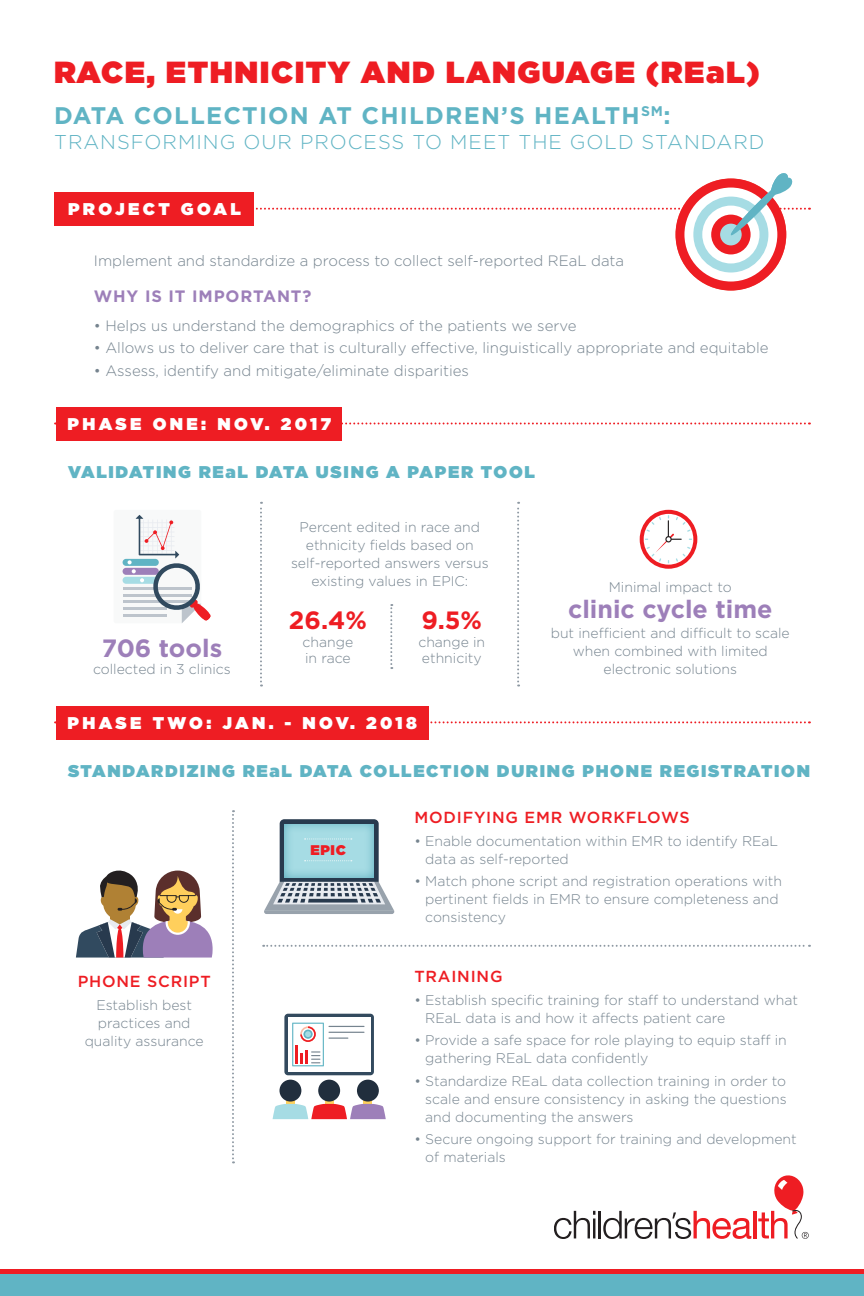
<style>
.page{position:relative;width:864px;height:1296px;background:#fff}
.page>*{position:absolute;margin:0;border:0;box-sizing:border-box;transform-origin:0 0}
.t1{font:900 30.5px "Gotham";letter-spacing:.05em;color:#ee1d23}
.t2{font:700 25px "Gotham";color:#9d7fb9}
.t3{font:700 25px "Gotham";color:#ee1d23}
.t4{font:700 24px "Gotham";letter-spacing:.05em;color:#60b4c4}
.t5{font:300 20px "Gotham";letter-spacing:.05em;color:#60b4c4}
.t6{font:900 17px "Gotham";letter-spacing:.1em;color:#60b4c4}
.t7{font:900 17px "Gotham";letter-spacing:.2em;color:#fff}
.t8{font:700 16.5px "Gotham";letter-spacing:.05em;color:#9d7fb9}
.t9{font:500 16px "Gotham";letter-spacing:.05em;color:#ee1d23}
.t10{font:300 15px "Gotham";color:#76848f}
.t11{font:300 14px/18px "Gotham";color:#76848f}
.t12{font:900 14px "Gotham";color:#ee1d23}
</style>
<div class="page">
<hr style="left:753px;top:1211px;width:4px;height:27px;background:#ee1d23">
<svg style="left:758px;top:1175px;width:51px;height:64px"></svg>
<svg style="left:554px;top:1211px;width:41px;height:28px"></svg>
<hr style="left:598px;top:1211px;width:3px;height:27px;background:#231f20">
<svg style="left:603px;top:1211px;width:148px;height:28px"></svg>
<svg style="left:55px;top:422px;width:755px;height:2px"></svg>
<svg style="left:55px;top:721px;width:755px;height:2px"></svg>
<svg style="left:232px;top:810px;width:2px;height:353px"></svg>
<svg style="left:260px;top:502px;width:2px;height:184px"></svg>
<svg style="left:263px;top:945px;width:547px;height:2px"></svg>
<svg style="left:517px;top:502px;width:2px;height:184px"></svg>
<div style="left:676px;top:179px;width:110px;height:112px;background:#ee1d23;border-radius:50%"></div>
<div style="left:684px;top:188px;width:93px;height:94px;background:#fff;border-radius:50%"></div>
<div style="left:693px;top:197px;width:75px;height:75px;background:#a6dce4;border-radius:50%"></div>
<div style="left:702px;top:206px;width:58px;height:57px;background:#fff;border-radius:50%"></div>
<div style="left:711px;top:215px;width:40px;height:39px;background:#ee1d23;border-radius:50%"></div>
<div style="left:720px;top:224px;width:22px;height:21px;background:#a6dce4;border-radius:50%"></div>
<svg style="left:256px;top:173px;width:554px;height:64px"></svg>
<svg style="left:390px;top:604px;width:2px;height:65px"></svg>
<svg style="left:122px;top:514px;width:89px;height:109px"></svg>
<div style="left:0;top:1274px;width:864px;height:22px;background:#60b4c4"></div>
<div style="left:0;top:1269px;width:864px;height:5px;background:#ee1d23"></div>
<svg style="left:264px;top:819px;width:130px;height:95px"></svg>
<div style="left:54px;top:192px;width:200px;height:34px;background:#ee1d23"></div>
<div style="left:56px;top:408px;width:286px;height:33px;background:#ee1d23"></div>
<div style="left:56px;top:707px;width:373px;height:33px;background:#ee1d23"></div>
<div style="left:284px;top:1014px;width:90px;height:61px;background:#334a5e;border-radius:4px"></div>
<div style="left:288px;top:1017px;width:82px;height:55px;background:#fff"></div>
<svg style="left:292px;top:1023px;width:56px;height:43px"></svg>
<hr style="left:329px;top:1026px;width:36px;height:1px;background:#76848f">
<hr style="left:329px;top:1032px;width:36px;height:1px;background:#76848f">
<svg style="left:286px;top:1101px;width:9px;height:3px"></svg>
<div style="left:325px;top:1094px;width:8px;height:11px;background:#fec859"></div>
<div style="left:364px;top:1094px;width:8px;height:11px;background:#fed05b"></div>
<svg style="left:273px;top:1104px;width:113px;height:15px;background:#c692a6"></svg>
<div style="left:279px;top:1080px;width:22px;height:22px;background:#212e3d;border-radius:50%"></div>
<div style="left:318px;top:1080px;width:22px;height:22px;background:#212e3d;border-radius:50%"></div>
<div style="left:357px;top:1080px;width:22px;height:22px;background:#212e3d;border-radius:50%"></div>
<svg style="left:76px;top:870px;width:137px;height:88px"></svg>
<svg style="left:640px;top:510px;width:57px;height:59px"></svg>
<svg style="left:644px;top:514px;width:49px;height:51px"></svg>
<svg style="left:645px;top:515px;width:47px;height:48px"></svg>
<p class="t1" style="left:54px;top:50px;width:707px">RACE, ETHNICITY AND LANGUAGE (REaL)</p>
<p class="t4" style="left:54px;top:100px;width:618px">DATA COLLECTION AT CHILDREN’S HEALTH<sup>SM</sup>:</p>
<p class="t5" style="left:54px;top:129px;width:712px">TRANSFORMING OUR PROCESS TO MEET THE GOLD STANDARD</p>
<p class="t7" style="left:68px;top:197px;width:175px">PROJECT GOAL</p>
<p class="t10" style="left:94px;top:251px;width:532px">Implement and standardize a process to collect self-reported REaL data</p>
<p class="t8" style="left:94px;top:285px;width:219px">WHY IS IT IMPORTANT?</p>
<p class="t10" style="left:94px;top:316px;width:484px">• Helps us understand the demographics of the patients we serve</p>
<p class="t10" style="left:94px;top:338px;width:676px">• Allows us to deliver care that is culturally effective, linguistically appropriate and equitable</p>
<p class="t10" style="left:94px;top:361px;width:377px">• Assess, identify and mitigate/eliminate disparities</p>
<p class="t7" style="left:68px;top:412px;width:265px">PHASE ONE: NOV. 2017</p>
<p class="t6" style="left:68px;top:460px;width:469px">VALIDATING REaL DATA USING A PAPER TOOL</p>
<p class="t2" style="left:102px;top:631px;width:122px">706 tools</p>
<p class="t11" style="left:93px;top:659px;width:139px">collected in 3 clinics</p>
<p class="t11" style="left:291px;top:518px;width:199px;text-align:center">Percent edited in race and ethnicity fields based on self-reported answers versus existing values in EPIC:</p>
<p class="t3" style="left:289px;top:603px;width:79px">26.4%</p>
<p class="t11" style="left:303px;top:633px;width:52px;line-height:16.8px">change in race</p>
<p class="t3" style="left:421px;top:603px;width:62px">9.5%</p>
<p class="t11" style="left:418px;top:633px;width:68px;line-height:16.8px">change in ethnicity</p>
<p class="t7" style="left:68px;top:711px;width:351px">PHASE TWO: JAN. - NOV. 2018</p>
<p class="t11" style="left:609px;top:577px;width:124px">Minimal impact to</p>
<p class="t2" style="left:568px;top:592px;width:206px">clinic cycle time</p>
<p class="t11" style="left:551px;top:623px;width:240px;text-align:center">but inefficient and difficult to scale when combined with limited electronic solutions</p>
<p class="t6" style="left:68px;top:759px;width:744px">STANDARDIZING REaL DATA COLLECTION DURING PHONE REGISTRATION</p>
<p class="t9" style="left:78px;top:971px;width:135px">PHONE SCRIPT</p>
<p class="t11" style="left:85px;top:996px;width:121px;text-align:center">Establish best practices and quality assurance</p>
<p class="t12" style="left:310px;top:840px;width:37px">EPIC</p>
<p class="t9" style="left:414px;top:807px;width:277px">MODIFYING EMR WORKFLOWS</p>
<p class="t11" style="left:425px;top:832px;width:355px;text-indent:-11px">• Enable documentation within EMR to identify REaL data as self-reported</p>
<p class="t11" style="left:425px;top:872px;width:358px;text-indent:-11px">• Match phone script and registration operations with pertinent fields in EMR to ensure completeness and consistency</p>
<p class="t9" style="left:414px;top:966px;width:90px">TRAINING</p>
<p class="t11" style="left:425px;top:990px;width:374px;text-indent:-11px">• Establish specific training for staff to understand what<br>REaL data is and how it affects patient care</p>
<p class="t11" style="left:425px;top:1031px;width:363px;text-indent:-11px">• Provide a safe space for role playing to equip staff in gathering REaL data confidently</p>
<p class="t11" style="left:425px;top:1071px;width:363px;text-align:justify;text-indent:-11px">• Standardize REaL data collection training in order to scale and ensure consistency in asking the questions and documenting the answers</p>
<p class="t11" style="left:425px;top:1130px;width:373px;text-indent:-11px">• Secure ongoing support for training and development of materials</p>
</div>
